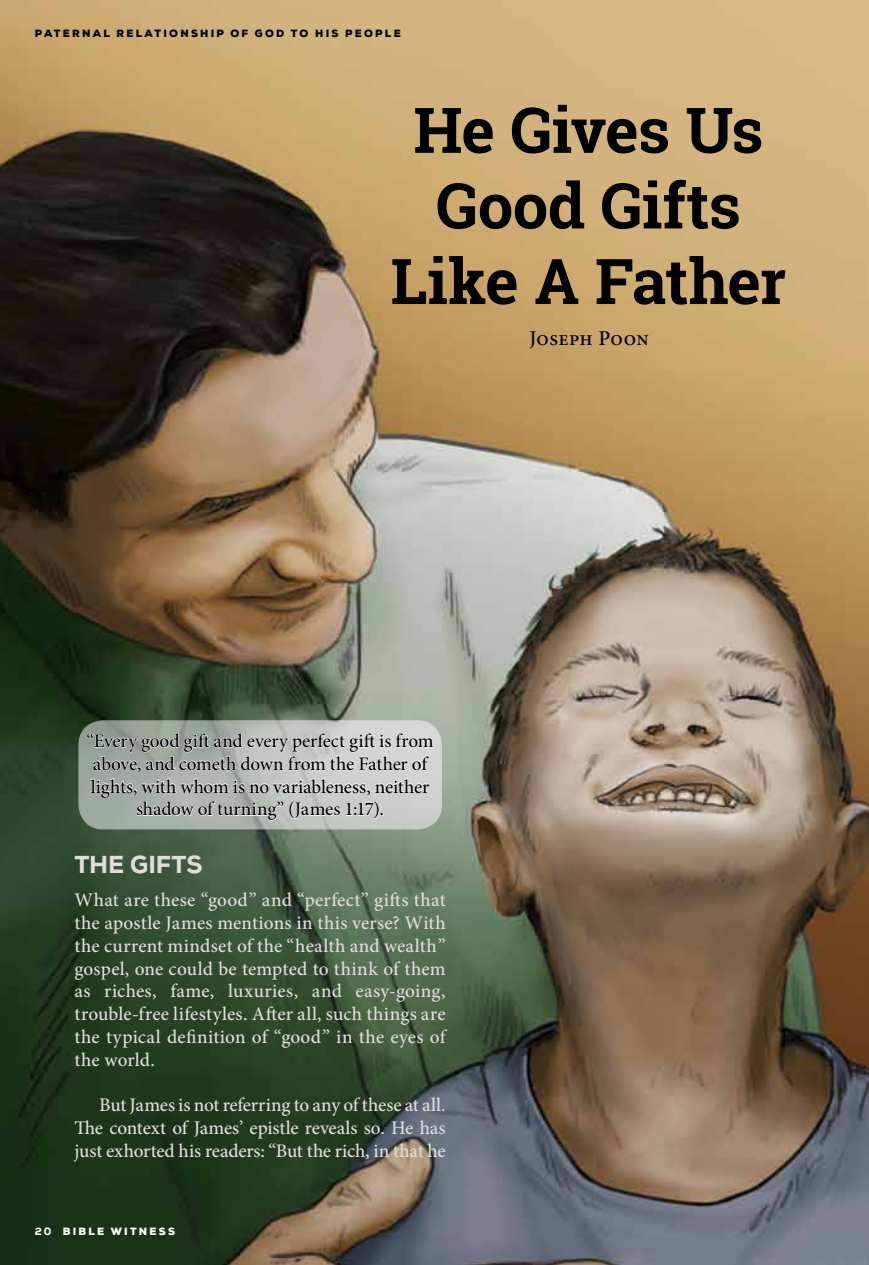
<style>
.page{position:relative;width:869px;height:1265px;background:#fff}
.page>*{position:absolute;margin:0;border:0;box-sizing:border-box;transform-origin:0 0}
.t1{font:700 63px/75.6px "Roboto Slab";letter-spacing:-.015em;color:#000;text-align:center}
.t2{font:800 24.5px "Nexa";color:#dfdedc}
.t3{font:500 21px "Minion Pro";letter-spacing:.015em;color:#000}
.t4{font:500 19.25px/22.8px "Minion Pro";letter-spacing:.015em;color:#dfdedc;text-align:justify}
.t5{font:500 19.25px/22.8px "Minion Pro";letter-spacing:-.005em;color:#000;text-align:center}
.t6{font:900 10.5px "Nexa";letter-spacing:.215em;color:#000}
.t7{font:900 10.5px "Nexa";color:#fff}
.s1{font-weight:800}
</style>
<div class="page">
<img style="left:0;top:0;width:868px;height:1265px">
<svg style="left:78px;top:720px;width:363px;height:109px;background:#b0b9af"></svg>
<svg style="left:86px;top:732px;width:348px;height:89px;background:#c5cbc5"></svg>
<p class="t6" style="left:35px;top:27px;width:367px">PATERNAL RELATIONSHIP OF GOD TO H IS PEOPLE</p>
<h1 class="t1" style="left:390px;top:91px;width:397px">He Gives Us<br>Good Gifts<br>Like A Father</h1>
<p class="t3" style="left:529px;top:324px;width:121px">Joseph Poon</p>
<p class="t5" style="left:86px;top:730px;width:349px">“Every good gift and every perfect gift is from above, and cometh down from the Father of lights, with whom is no variableness, neither shadow of turning” (James 1:17).</p>
<p class="t2" style="left:74px;top:849px;width:130px">THE GIFTS</p>
<p class="t4" style="left:74px;top:889px;width:372px">What are these “good” and “perfect” gifts that the apostle James mentions in this verse? With the current mindset of the “health and wealth” gospel, one could be tempted to think of them as riches, fame, luxuries, and easy-going, trouble-free lifestyles. After all, such things are the typical definition of “good” in the eyes of the world.</p>
<p class="t4" style="left:74px;top:1094px;width:372px;text-indent:25px">But James is not referring to any of these at all.<br>The context of James’ epistle reveals so. He has just exhorted his readers: “But the rich, in that he</p>
<p class="t7" style="left:35px;top:1225px;width:63px"><span class="s1">20</span> BI BLE</p>
<p class="t7" style="left:111px;top:1225px;width:23px">WITNESS</p>
</div>
